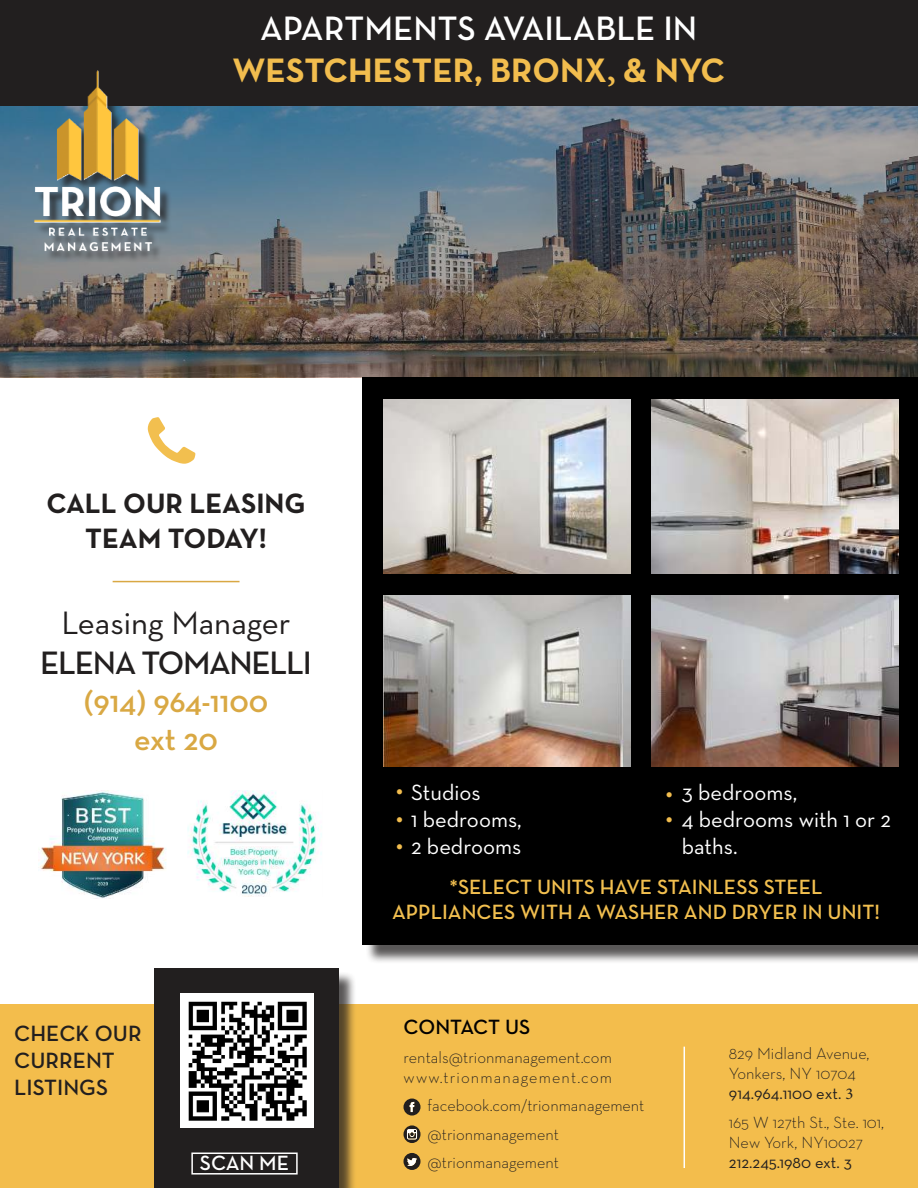
<style>
.page{position:relative;width:918px;height:1188px;background:#fff}
.page>*{position:absolute;margin:0;border:0;box-sizing:border-box;transform-origin:0 0}
.t1{font:600 34.5px/41.2px "Neutraface Text";color:#fff;text-align:center}
.t2{font:33px "Neutraface Text";color:#221f1f}
.t3{font:600 33px "Neutraface Text";letter-spacing:-.04em;color:#221f1f}
.t4{font:600 31.5px/37.8px "Neutraface Text";color:#d9a843;text-align:center}
.t5{font:700 28.5px/34.2px "Neutraface Text";color:#221f1f;text-align:center}
.t6{font:22.5px/27px "Neutraface Text";color:#fff}
.t7{font:600 22.5px/27px "Neutraface Text";color:#221f1f}
.t8{font:600 21px/25.2px "Neutraface Text";color:#f2bf4f;text-align:center}
.t9{font:600 21px "Neutraface Text";letter-spacing:-.005em;color:#020101}
.t10{font:600 21px "Neutraface Text";color:#fff}
.t11{font:19.5px/27.3px "Minion Pro";color:#f2bd4e;text-align:justify}
.t12{font:300 16.5px/19.8px "Neutraface Text";color:#221f1f}
.t13{font:16.5px "Neutraface Text";color:#221f1f}
.s1{font-weight:700;color:#f2bd4e}
.s2{font-family:"Minion Pro";font-weight:700;color:#f2bd4e}
.s3{font-weight:400}
.s4{font-family:"Minion Pro";font-weight:400}
</style>
<div class="page">
<div style="left:0;top:1004px;width:918px;height:184px;background:#f3bd4c"></div>
<div style="left:365px;top:380px;width:553px;height:584px;background:#221f1f;opacity:.75"></div>
<div style="left:363px;top:377px;width:555px;height:568px;background:#000"></div>
<img style="left:187px;top:791px;width:135px;height:105px">
<img style="left:40px;top:791px;width:126px;height:108px">
<hr style="left:684px;top:1047px;width:1px;height:121px;background:#fff">
<svg style="left:148px;top:417px;width:47px;height:47px"></svg>
<hr style="left:113px;top:581px;width:127px;height:1px;background:#d9a843">
<svg style="left:403px;top:1099px;width:18px;height:17px"></svg>
<svg style="left:403px;top:1125px;width:18px;height:18px"></svg>
<svg style="left:403px;top:1153px;width:18px;height:17px"></svg>
<img style="left:0;top:106px;width:918px;height:271px">
<div style="left:156px;top:971px;width:201px;height:217px;background:#221f1f;opacity:.75"></div>
<div style="left:154px;top:969px;width:184px;height:219px;background:#221f1f"></div>
<div style="left:191px;top:1153px;width:107px;height:22px;border:2px solid #fff"></div>
<img style="left:384px;top:399px;width:246px;height:175px">
<img style="left:652px;top:399px;width:246px;height:175px">
<img style="left:384px;top:596px;width:246px;height:171px">
<img style="left:652px;top:596px;width:246px;height:171px">
<div style="left:0;top:0;width:918px;height:106px;background:#221f1f"></div>
<div style="left:36px;top:74px;width:136px;height:189px;background:#221f1f;opacity:.75"></div>
<img style="left:31px;top:70px;width:133px;height:194px">
<img style="left:180px;top:994px;width:134px;height:133px">
<h1 class="t1" style="left:233px;top:10px;width:494px">APARTMENTS AVAILABLE IN<br><span class="s1">WESTCHESTER, BRONX</span><span class="s2">,</span> <span class="s1">&amp; NYC</span></h1>
<h3 class="t5" style="left:47px;top:488px;width:261px">CALL OUR LEASING<br>TEAM TODAY!</h3>
<h2 class="t2" style="left:61px;top:611px;width:231px">Leasing Manager</h2>
<h2 class="t3" style="left:40px;top:650px;width:273px">ELENA TOMANELLI</h2>
<h3 class="t4" style="left:84px;top:684px;width:186px">(914) 964-1100 ext 20</h3>
<p class="t11" style="left:396px;top:776px;width:9px">• • •</p>
<h3 class="t6" style="left:682px;top:781px;width:211px">3 bedrooms,<br>4 bedrooms with 1 or 2 baths.</h3>
<h3 class="t6" style="left:411px;top:781px;width:112px">Studios<br>1 bedrooms,<br>2 bedrooms</h3>
<p class="t11" style="left:666px;top:780px;width:9px;line-height:24.9px">• •</p>
<p class="t8" style="left:392px;top:875px;width:489px">*SELECT UNITS HAVE STAINLESS STEEL<br>APPLIANCES WITH A WASHER AND DRYER IN UNIT!</p>
<h3 class="t7" style="left:14px;top:1021px;width:129px">CHECK OUR<br>CURRENT<br>LISTINGS</h3>
<p class="t9" style="left:404px;top:1019px;width:128px">CONTACT US</p>
<p class="t12" style="left:404px;top:1049px;width:210px">rentals@trionmanagement.com www.trionmanagement.com</p>
<p class="t12" style="left:428px;top:1093px;width:218px;line-height:28.2px">facebook.com/trionmanagement @trionmanagement</p>
<p class="t10" style="left:200px;top:1155px;width:91px">SCAN ME</p>
<p class="t12" style="left:428px;top:1154px;width:133px">@trionmanagement</p>
<p class="t12" style="left:729px;top:1045px;width:142px">829 Midland Avenue,<br>Yonkers, NY 10704<br><span class="s3">914.964.1100 ext.</span> <span class="s4">3</span></p>
<p class="t12" style="left:729px;top:1114px;width:157px">165 W 127th St., Ste. 101,<br>New York, NY10027</p>
<p class="t13" style="left:729px;top:1156px;width:125px">212.245.1980 ext. 3</p>
</div>
